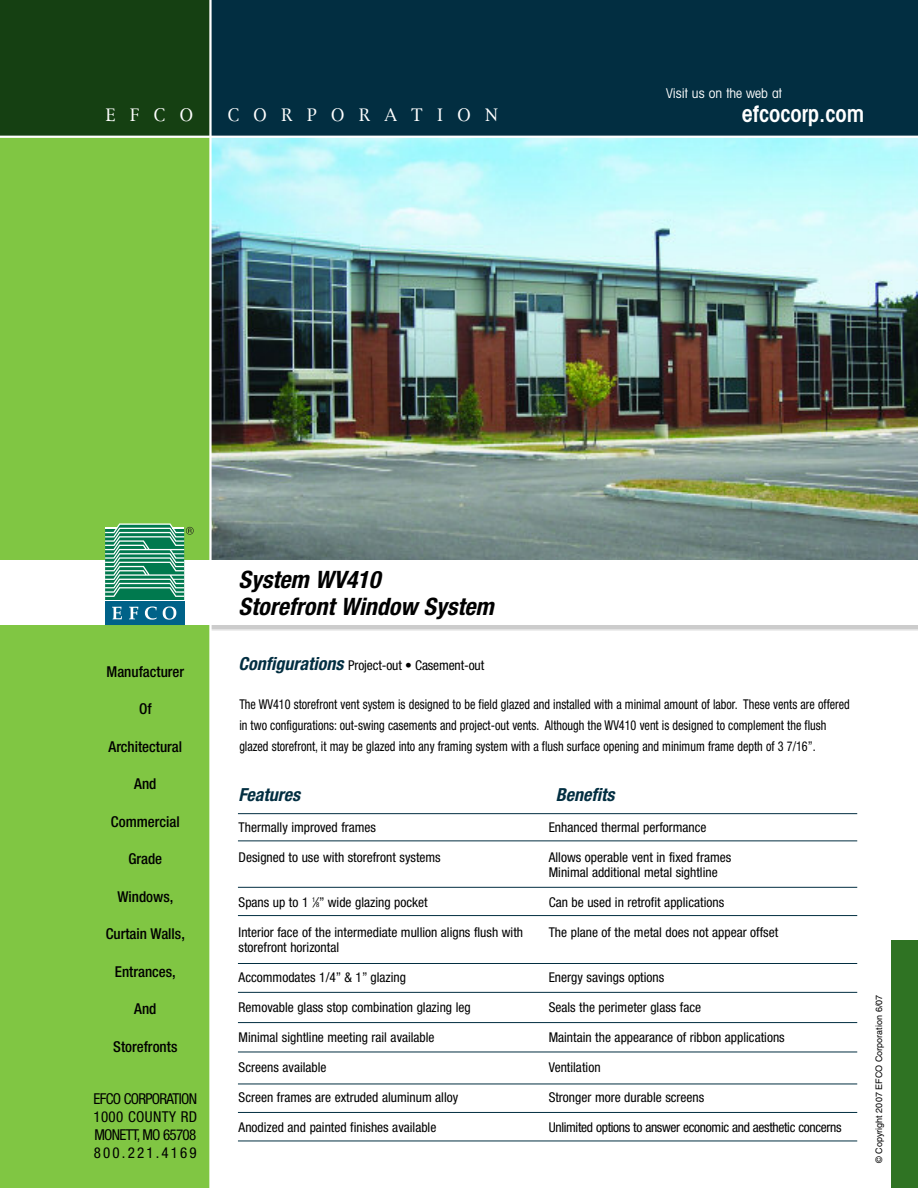
<style>
.page{position:relative;width:918px;height:1188px;background:#fff}
.page>*{position:absolute;margin:0;border:0;box-sizing:border-box;transform-origin:0 0}
.t1{font:italic 700 condensed 24px/27px "Helvetica Neue";color:#000}
.t2{font:600 condensed 22.5px "Avant Garde";color:#fff}
.t3{font:italic 700 condensed 18px "Helvetica Neue";color:#022e41}
.t4{font:16.5px "New York";letter-spacing:.865em;color:#fff}
.t5{font:500 condensed 15px "Helvetica Neue";color:#000}
.t6{font:condensed 15px/18px "Helvetica Neue";letter-spacing:-.05em;color:#000;text-align:justify}
.t7{font:condensed 13.5px/15px "Helvetica Neue";color:#000}
.t8{font:condensed 13.5px/21px "Helvetica Neue";color:#000;scale:.9 1}
.t9{font:condensed 13.5px "Helvetica Neue";letter-spacing:-.025em;color:#000}
.t10{font:condensed 13.5px "Avant Garde";color:#fff}
.t11{font:9px "Helvetica";color:#000}
.s1{font-weight:700;font-style:italic;font-size:18px;color:#022e41}
.s2{font-size:6.75px}
</style>
<div class="page">
<img style="left:212px;top:138px;width:706px;height:385px">
<div style="left:81px;top:0;width:837px;height:137px;background:#022e41"></div>
<div style="left:0;top:50px;width:210px;height:1138px;background:#80c643"></div>
<div style="left:891px;top:940px;width:27px;height:248px;background:#2f7323"></div>
<div style="left:0;top:0;width:210px;height:137px;background:#154012"></div>
<hr style="left:238px;top:813px;width:619px;height:1px;background:#022e41">
<hr style="left:238px;top:887px;width:619px;height:1px;background:#022e41">
<hr style="left:238px;top:841px;width:619px;height:1px;background:#022e41">
<hr style="left:238px;top:915px;width:619px;height:1px;background:#022e41">
<hr style="left:238px;top:963px;width:619px;height:1px;background:#022e41">
<hr style="left:238px;top:992px;width:619px;height:1px;background:#022e41">
<hr style="left:238px;top:1022px;width:619px;height:1px;background:#022e41">
<hr style="left:238px;top:1052px;width:619px;height:1px;background:#022e41">
<hr style="left:238px;top:1084px;width:619px;height:1px;background:#022e41">
<hr style="left:238px;top:1112px;width:619px;height:1px;background:#022e41">
<hr style="left:238px;top:1141px;width:619px;height:1px;background:#022e41">
<div style="left:0;top:561px;width:918px;height:64px;background:#fff"></div>
<svg style="left:81px;top:523px;width:837px;height:108px"></svg>
<hr style="left:209px;top:0;width:3px;height:1188px;background:#fff">
<hr style="left:0;top:136px;width:918px;height:2px;background:#fff">
<p class="t4" style="left:106px;top:106px;width:89px">EFCO</p>
<p class="t4" style="left:228px;top:106px;width:272px">CORPORATION</p>
<p class="t10" style="left:666px;top:88px;width:117px">Visit us on the web at</p>
<h2 class="t2" style="left:742px;top:106px;width:124px">efcocorp.com</h2>
<p class="t5" style="left:107px;top:666px;width:79px">Manufacturer</p>
<p class="t5" style="left:139px;top:704px;width:14px">Of</p>
<p class="t5" style="left:109px;top:741px;width:75px">Architectural</p>
<p class="t5" style="left:134px;top:779px;width:24px">And</p>
<p class="t5" style="left:111px;top:816px;width:70px">Commercial</p>
<p class="t5" style="left:128px;top:854px;width:35px">Grade</p>
<p class="t5" style="left:117px;top:891px;width:57px">Windows,</p>
<p class="t5" style="left:106px;top:929px;width:81px">Curtain Walls,</p>
<p class="t5" style="left:115px;top:966px;width:62px">Entrances,</p>
<p class="t5" style="left:134px;top:1004px;width:24px">And</p>
<p class="t5" style="left:113px;top:1041px;width:66px">Storefronts</p>
<p class="t6" style="left:94px;top:1091px;width:105px">EFCO CORPORATION 1000 COUNTY RD MONETT, MO 65708<br>800.221.4169</p>
<h1 class="t1" style="left:239px;top:568px;width:257px">System WV410<br>Storefront Window System</h1>
<p class="t7" style="left:239px;top:659px;width:247px"><span class="s1">Configurations</span> Project-out • Casement-out</p>
<p class="t8" style="left:239px;top:695px;width:680px">The WV410 storefront vent system is designed to be field glazed and installed with a minimal amount of labor. These vents are offered in two configurations: out-swing casements and project-out vents. Although the WV410 vent is designed to complement the flush glazed storefront, it may be glazed into any framing system with a flush surface opening and minimum frame depth of 3 7/16”.</p>
<h3 class="t3" style="left:239px;top:788px;width:63px">Features</h3>
<h3 class="t3" style="left:556px;top:788px;width:60px">Benefits</h3>
<p class="t7" style="left:239px;top:821px;width:139px">Thermally improved frames</p>
<p class="t7" style="left:239px;top:851px;width:204px">Designed to use with storefront systems</p>
<p class="t7" style="left:239px;top:896px;width:191px">Spans up to 1 <sup>1</sup>⁄<span class="s2">8</span>” wide glazing pocket</p>
<p class="t7" style="left:239px;top:926px;width:286px">Interior face of the intermediate mullion aligns flush with storefront horizontal</p>
<p class="t7" style="left:239px;top:971px;width:169px">Accommodates 1/4” &amp; 1” glazing</p>
<p class="t7" style="left:239px;top:1001px;width:234px">Removable glass stop combination glazing leg</p>
<p class="t7" style="left:239px;top:1031px;width:198px">Minimal sightline meeting rail available</p>
<p class="t7" style="left:239px;top:1061px;width:89px">Screens available</p>
<p class="t7" style="left:239px;top:1091px;width:221px">Screen frames are extruded aluminum alloy</p>
<p class="t7" style="left:239px;top:1121px;width:199px">Anodized and painted finishes available</p>
<p class="t7" style="left:549px;top:821px;width:159px">Enhanced thermal performance</p>
<p class="t7" style="left:549px;top:851px;width:184px">Allows operable vent in fixed frames<br>Minimal additional metal sightline</p>
<p class="t7" style="left:549px;top:896px;width:177px">Can be used in retrofit applications</p>
<p class="t7" style="left:549px;top:926px;width:231px">The plane of the metal does not appear offset</p>
<p class="t7" style="left:549px;top:971px;width:117px">Energy savings options</p>
<p class="t7" style="left:549px;top:1001px;width:154px">Seals the perimeter glass face</p>
<p class="t7" style="left:549px;top:1031px;width:238px">Maintain the appearance of ribbon applications</p>
<p class="t7" style="left:549px;top:1061px;width:53px">Ventilation</p>
<p class="t7" style="left:549px;top:1091px;width:157px">Stronger more durable screens</p>
<p class="t9" style="left:549px;top:1122px;width:294px">Unlimited options to answer economic and aesthetic concerns</p>
<p class="t11" style="left:876px;top:1163px;width:170px;rotate:-90deg">© Copyright 2007 EFCO Corporation 6/07</p>
</div>
